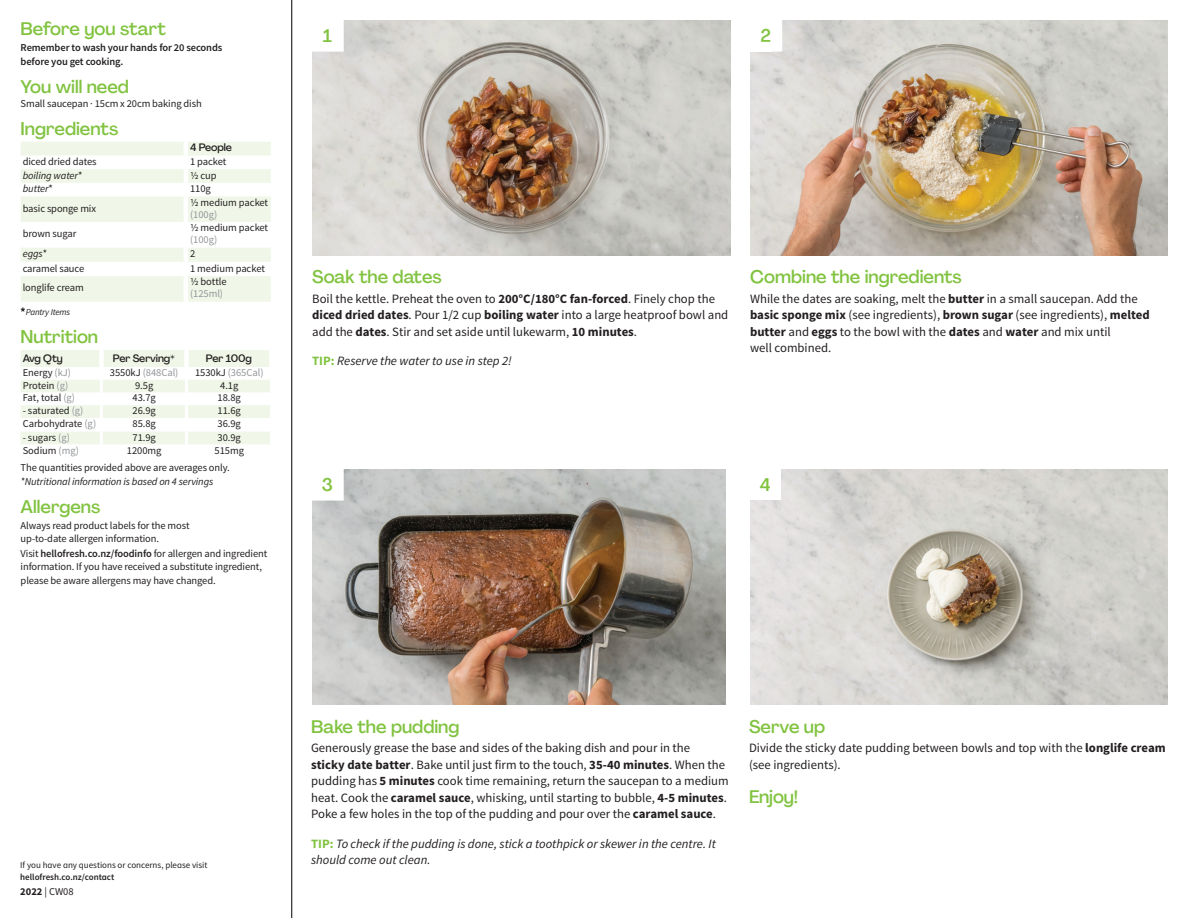
<style>
.page{position:relative;width:1188px;height:918px;background:#fff}
.page>*{position:absolute;margin:0;border:0;box-sizing:border-box;transform-origin:0 0}
._24_Before_start_Tit{font:500 18px "Agrandir";color:#81c340}
._24_Before_Start_Tit{font:500 18px "Agrandir";color:#81c340}
._16_Enjoy{font:500 18px "Agrandir";letter-spacing:-.01em;color:#81c340}
._15_Titel_Steps{font:500 18px "Agrandir";color:#81c340}
.Steps_Text_AU_copy{font:12.75px/16.5px "Source Sans Pro";color:#231f20}
.Steps_Text_AU_copy-2{font:italic 12.75px/16.5px "Source Sans Pro";color:#231f20}
._06_Before_Start{font:10.5px/13.6px "Source Sans Pro";letter-spacing:-.01em;color:#231f20}
._10_Ingredients_UK{font:10.5px "Source Sans Pro";letter-spacing:-.005em;color:#231f20}
._10_Ingredients_cent{font:10.5px/12px "Source Sans Pro";letter-spacing:-.005em;color:#231f20}
._10_Ingredients_AU{font:10.5px "Source Sans Pro";letter-spacing:-.01em;color:#231f20}
._06_Before_Start-2{font:600 10.5px/13.5px "Source Sans Pro";letter-spacing:-.01em;color:#231f20}
._15_HeaderTable_Nutr{font:500 10.5px "Agrandir";letter-spacing:-.01em;color:#231f20}
._10_Ingredients_UK-2{font:10.5px "Source Sans Pro";letter-spacing:-.005em;color:#939598}
._10_Ingredients_AU-2{font:italic 10.5px "Source Sans Pro";letter-spacing:-.01em;color:#231f20}
._23_Small_text_Socia{font:10.5px "Source Sans Pro";color:#231f20}
._10_Ingredients_cent-2{font:10.5px "Source Sans Pro";color:#939598}
._23_Small_text_Socia-2{font:9px "Source Sans Pro";color:#231f20}
._23_Small_text_Socia-3{font:600 9px "Source Sans Pro";color:#231f20}
.t1{font:italic 9px "Source Sans Pro";letter-spacing:-.02em;color:#231f20}
.s1{font-style:normal}
.s2{color:#939598}
.s3{color:#231f20}
.s4{font-style:italic}
.s5{font-weight:600}
.s6{font-weight:700}
.s7{font-weight:700;font-style:normal;color:#81c340}
</style>
<div class="page">
<hr style="left:291px;top:0;width:1px;height:918px;background:#000">
<svg style="left:21px;top:142px;width:250px;height:170px"></svg>
<svg style="left:21px;top:350px;width:249px;height:94px"></svg>
<div style="left:269px;top:350px;width:5px;height:17px;background:#fff"></div>
<img style="left:751px;top:20px;width:417px;height:236px">
<img style="left:312px;top:20px;width:418px;height:236px">
<img style="left:750px;top:469px;width:418px;height:235px">
<img style="left:312px;top:469px;width:414px;height:235px">
<div style="left:740px;top:20px;width:32px;height:32px;background:#fff"></div>
<div style="left:750px;top:19px;width:32px;height:32px;background:#fff"></div>
<div style="left:311px;top:19px;width:32px;height:32px;background:#fff"></div>
<div style="left:311px;top:468px;width:32px;height:32px;background:#fff"></div>
<div style="left:749px;top:468px;width:32px;height:32px;background:#fff"></div>
<p class="_24_Before_start_Tit" style="left:21px;top:18px;width:147px">Before you start</p>
<p class="_06_Before_Start-2" style="left:21px;top:41px;width:203px">Remember to wash your hands for 20 seconds before you get cooking.</p>
<p class="_24_Before_start_Tit" style="left:21px;top:75px;width:110px">You will need</p>
<p class="_06_Before_Start" style="left:21px;top:97px;width:183px">Small saucepan · 15cm x 20cm baking dish</p>
<p class="_24_Before_start_Tit" style="left:21px;top:117px;width:99px">Ingredients</p>
<p class="_15_HeaderTable_Nutr" style="left:190px;top:141px;width:44px">4 People</p>
<p class="_10_Ingredients_AU" style="left:23px;top:155px;width:75px">diced dried dates</p>
<p class="_10_Ingredients_cent" style="left:190px;top:156px;width:38px">1 packet</p>
<p class="_10_Ingredients_AU-2" style="left:23px;top:169px;width:61px">boiling water<span class="s1">*</span></p>
<p class="_10_Ingredients_cent" style="left:190px;top:169px;width:28px">1/2 cup</p>
<p class="_10_Ingredients_AU-2" style="left:23px;top:182px;width:32px">butter<span class="s1">*</span></p>
<p class="_10_Ingredients_cent" style="left:190px;top:183px;width:22px">110g</p>
<p class="_10_Ingredients_AU" style="left:23px;top:202px;width:75px">basic sponge mix</p>
<p class="_10_Ingredients_cent" style="left:190px;top:196px;width:80px">1/2 medium packet <span class="s2">(100g)</span></p>
<p class="_10_Ingredients_AU" style="left:23px;top:227px;width:55px">brown sugar</p>
<p class="_10_Ingredients_cent" style="left:190px;top:222px;width:80px">1/2 medium packet <span class="s2">(100g)</span></p>
<p class="_10_Ingredients_AU-2" style="left:23px;top:247px;width:26px">eggs<span class="s1">*</span></p>
<p class="_10_Ingredients_cent" style="left:190px;top:248px;width:7px">2</p>
<p class="_10_Ingredients_AU" style="left:23px;top:262px;width:63px">caramel sauce</p>
<p class="_10_Ingredients_cent" style="left:190px;top:262px;width:76px">1 medium packet</p>
<p class="_10_Ingredients_AU" style="left:23px;top:281px;width:63px">longlife cream</p>
<p class="_10_Ingredients_cent" style="left:190px;top:276px;width:38px">1/2 bottle</p>
<p class="_10_Ingredients_cent-2" style="left:190px;top:287px;width:35px">(125ml)</p>
<p class="t1" style="left:26px;top:306px;width:46px">Pantry Items</p>
<p class="_24_Before_start_Tit" style="left:21px;top:326px;width:79px">Nutrition</p>
<p class="_15_HeaderTable_Nutr" style="left:23px;top:352px;width:42px">Avg Qty</p>
<p class="_15_HeaderTable_Nutr" style="left:113px;top:352px;width:64px">Per Serving*</p>
<p class="_15_HeaderTable_Nutr" style="left:206px;top:352px;width:48px">Per 100g</p>
<p class="_10_Ingredients_UK" style="left:23px;top:366px;width:50px">Energy <span class="s2">(kJ)</span></p>
<p class="_10_Ingredients_UK-2" style="left:110px;top:366px;width:70px"><span class="s3">3550kJ</span> (848Cal)</p>
<p class="_10_Ingredients_UK-2" style="left:195px;top:366px;width:70px"><span class="s3">1530kJ</span> (365Cal)</p>
<p class="_10_Ingredients_UK" style="left:23px;top:379px;width:47px">Protein <span class="s2">(g)</span></p>
<p class="_10_Ingredients_UK" style="left:135px;top:379px;width:20px">9.5g</p>
<p class="_10_Ingredients_UK" style="left:220px;top:379px;width:20px">4.1g</p>
<p class="_10_Ingredients_UK" style="left:23px;top:391px;width:54px">Fat, total <span class="s2">(g)</span></p>
<p class="_10_Ingredients_UK" style="left:133px;top:391px;width:25px">43.7g</p>
<p class="_10_Ingredients_UK" style="left:218px;top:391px;width:25px">18.8g</p>
<p class="_10_Ingredients_UK" style="left:23px;top:404px;width:62px">- saturated <span class="s2">(g)</span></p>
<p class="_10_Ingredients_UK" style="left:133px;top:404px;width:25px">26.9g</p>
<p class="_10_Ingredients_UK" style="left:218px;top:404px;width:25px">11.6g</p>
<p class="_10_Ingredients_UK" style="left:23px;top:417px;width:75px">Carbohydrate <span class="s2">(g)</span></p>
<p class="_10_Ingredients_UK" style="left:133px;top:417px;width:25px">85.8g</p>
<p class="_10_Ingredients_UK" style="left:218px;top:417px;width:25px">36.9g</p>
<p class="_10_Ingredients_UK" style="left:23px;top:431px;width:49px">- sugars <span class="s2">(g)</span></p>
<p class="_10_Ingredients_UK" style="left:133px;top:431px;width:25px">71.9g</p>
<p class="_10_Ingredients_UK" style="left:218px;top:431px;width:25px">30.9g</p>
<p class="_10_Ingredients_UK" style="left:23px;top:444px;width:58px">Sodium <span class="s2">(mg)</span></p>
<p class="_10_Ingredients_UK" style="left:127px;top:444px;width:36px">1200mg</p>
<p class="_10_Ingredients_UK" style="left:215px;top:444px;width:31px">515mg</p>
<p class="_06_Before_Start" style="left:21px;top:461px;width:211px">The quantities provided above are averages only. <span class="s4">*Nutritional information is based on 4 servings</span></p>
<p class="_24_Before_start_Tit" style="left:21px;top:495px;width:81px">Allergens</p>
<p class="_06_Before_Start" style="left:21px;top:519px;width:248px">Always read product labels for the most<br>up-to-date allergen information.<br>Visit <span class="s5">hellofresh.co.nz/foodinfo</span> for allergen and ingredient information. If you have received a substitute ingredient, please be aware allergens may have changed.</p>
<p class="_15_Titel_Steps" style="left:323px;top:24px;width:11px">1</p>
<p class="_15_Titel_Steps" style="left:751px;top:25px;width:22px">22</p>
<p class="_24_Before_Start_Tit" style="left:312px;top:266px;width:131px">Soak the dates</p>
<p class="Steps_Text_AU_copy" style="left:312px;top:290px;width:418px">Boil the kettle. Preheat the oven to <span class="s6">200°C/180°C fan-forced</span>. Finely chop the <span class="s6">diced dried dates</span>. Pour 1/2 cup <span class="s6">boiling water</span> into a large heatproof bowl and add the <span class="s6">dates</span>. Stir and set aside until lukewarm, <span class="s6">10 minutes</span>.</p>
<p class="Steps_Text_AU_copy-2" style="left:312px;top:352px;width:201px"><span class="s7">TIP:</span> Reserve the water to use in step 2!</p>
<p class="_24_Before_Start_Tit" style="left:750px;top:266px;width:213px">Combine the ingredients</p>
<p class="Steps_Text_AU_copy" style="left:750px;top:290px;width:401px">While the dates are soaking, melt the <span class="s6">butter</span> in a small saucepan. Add the <span class="s6">basic sponge mix</span> (see ingredients), <span class="s6">brown sugar</span> (see ingredients), <span class="s6">melted butter</span> and <span class="s6">eggs</span> to the bowl with the <span class="s6">dates</span> and <span class="s6">water</span> and mix until<br>well combined.</p>
<p class="_15_Titel_Steps" style="left:322px;top:473px;width:13px">3</p>
<p class="_15_Titel_Steps" style="left:760px;top:473px;width:12px">4</p>
<p class="_23_Small_text_Socia-2" style="left:20px;top:859px;width:189px">If you have any questions or concerns, please visit</p>
<p class="_23_Small_text_Socia-3" style="left:20px;top:871px;width:96px">hellofresh.co.nz/contact</p>
<p class="_23_Small_text_Socia" style="left:20px;top:885px;width:55px"><span class="s6">2022</span> | CW08</p>
<p class="_24_Before_Start_Tit" style="left:311px;top:716px;width:150px">Bake the pudding</p>
<p class="Steps_Text_AU_copy" style="left:311px;top:740px;width:419px">Generously grease the base and sides of the baking dish and pour in the<br><span class="s6">sticky date batter</span>. Bake until just firm to the touch, <span class="s6">35-40 minutes</span>. When the pudding has <span class="s6">5 minutes</span> cook time remaining, return the saucepan to a medium heat. Cook the <span class="s6">caramel sauce</span>, whisking, until starting to bubble, <span class="s6">4-5 minutes</span>.<br>Poke a few holes in the top of the pudding and pour over the <span class="s6">caramel sauce</span>.</p>
<p class="Steps_Text_AU_copy-2" style="left:311px;top:835px;width:406px"><span class="s7">TIP:</span> To check if the pudding is done, stick a toothpick or skewer in the centre. It should come out clean.</p>
<p class="_24_Before_Start_Tit" style="left:749px;top:716px;width:78px">Serve up</p>
<p class="Steps_Text_AU_copy" style="left:749px;top:740px;width:418px">Divide the sticky date pudding between bowls and top with the <span class="s6">longlife cream </span>(see ingredients).</p>
<p class="_16_Enjoy" style="left:749px;top:786px;width:51px">Enjoy!</p>
</div>
